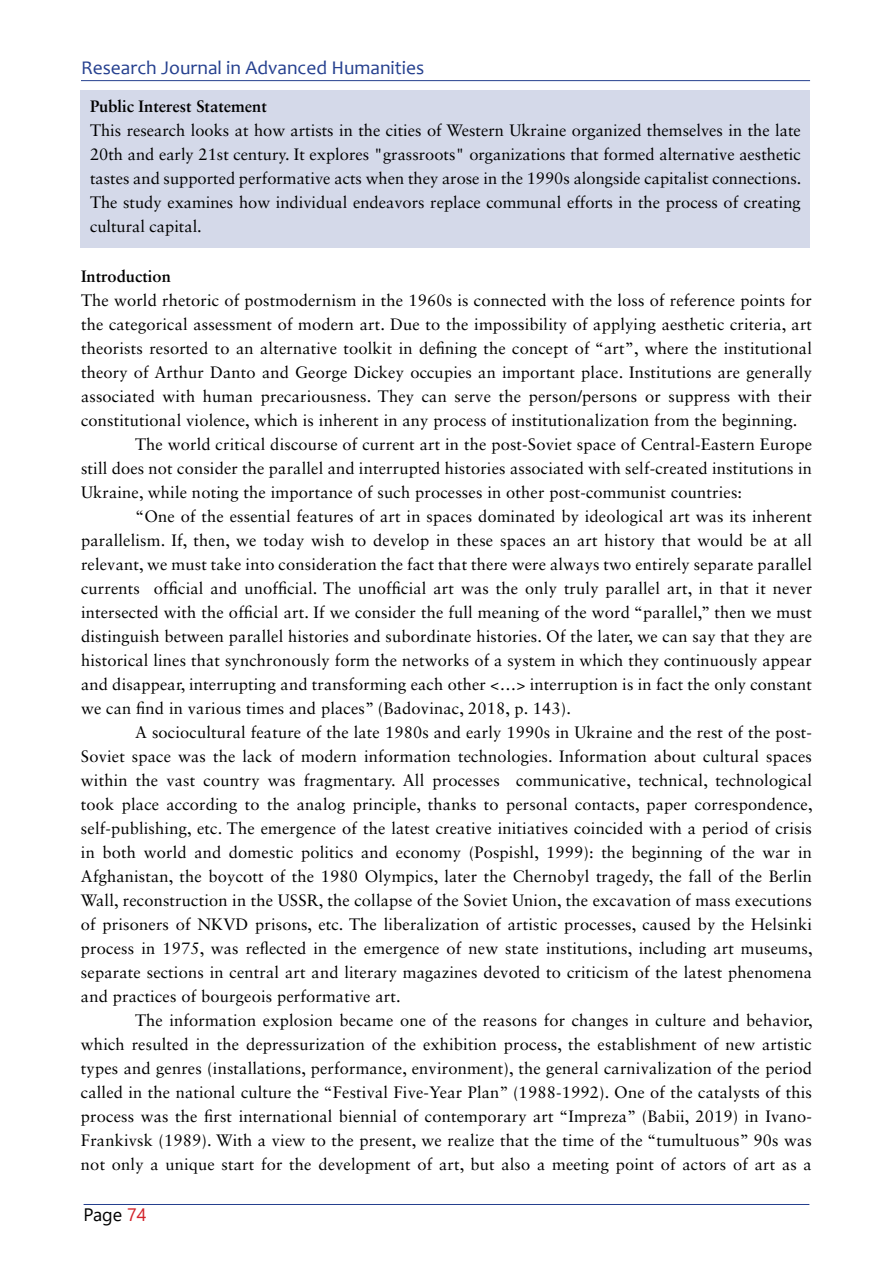
<style>
.page{position:relative;width:893px;height:1263px;background:#fff}
.page>*{position:absolute;margin:0;border:0;box-sizing:border-box;transform-origin:0 0}
.t1{font:19.5px "Candara";color:#25408f}
.t2{font:18px "Segoe UI";color:#000}
.t3{font:16.5px/24px "Sabon LT Std";letter-spacing:.01em;color:#000;text-align:justify}
.t4{font:700 16.5px "Sabon LT Std";color:#000}
.s1{color:#d2232a}
</style>
<div class="page">
<hr style="left:84px;top:1204px;width:725px;height:1px;background:#25408f">
<hr style="left:81px;top:80px;width:729px;height:1px;background:#25408f">
<div style="left:81px;top:90px;width:729px;height:157px;background:#d4d9e9"></div>
<p class="t1" style="left:81px;top:56px;width:345px">Research Journal in Advanced Humanities</p>
<p class="t4" style="left:90px;top:96px;width:178px">Public Interest Statement</p>
<p class="t3" style="left:90px;top:118px;width:713px">This research looks at how artists in the cities of Western Ukraine organized themselves in the late 20th and early 21st century. It explores "grassroots" organizations that formed alternative aesthetic tastes and supported performative acts when they arose in the 1990s alongside capitalist connections.<br>The study examines how individual endeavors replace communal efforts in the process of creating cultural capital.</p>
<p class="t4" style="left:81px;top:266px;width:91px">Introduction</p>
<p class="t3" style="left:81px;top:288px;width:732px">The world rhetoric of postmodernism in the 1960s is connected with the loss of reference points for</p>
<p class="t3" style="left:81px;top:312px;width:733px">the categorical assessment of modern art. Due to the impossibility of applying aesthetic criteria, art</p>
<p class="t3" style="left:81px;top:336px;width:732px">theorists resorted to an alternative toolkit in defining the concept of “art”, where the institutional</p>
<p class="t3" style="left:81px;top:360px;width:732px">theory of Arthur Danto and George Dickey occupies an important place. Institutions are generally</p>
<p class="t3" style="left:81px;top:384px;width:732px">associated with human precariousness. They can serve the person/persons or suppress with their</p>
<p class="t3" style="left:81px;top:408px;width:718px">constitutional violence, which is inherent in any process of institutionalization from the beginning.</p>
<p class="t3" style="left:135px;top:432px;width:678px">The world critical discourse of current art in the post-Soviet space of Central-Eastern Europe</p>
<p class="t3" style="left:81px;top:456px;width:732px">still does not consider the parallel and interrupted histories associated with self-created institutions in</p>
<p class="t3" style="left:81px;top:480px;width:663px">Ukraine, while noting the importance of such processes in other post-communist countries:</p>
<p class="t3" style="left:135px;top:504px;width:678px">“One of the essential features of art in spaces dominated by ideological art was its inherent</p>
<p class="t3" style="left:81px;top:528px;width:732px">parallelism. If, then, we today wish to develop in these spaces an art history that would be at all</p>
<p class="t3" style="left:81px;top:552px;width:732px">relevant, we must take into consideration the fact that there were always two entirely separate parallel</p>
<p class="t3" style="left:81px;top:576px;width:733px">currents official and unofficial. The unofficial art was the only truly parallel art, in that it never</p>
<p class="t3" style="left:81px;top:600px;width:732px">intersected with the official art. If we consider the full meaning of the word “parallel,” then we must</p>
<p class="t3" style="left:81px;top:624px;width:733px">distinguish between parallel histories and subordinate histories. Of the later, we can say that they are</p>
<p class="t3" style="left:81px;top:648px;width:732px">historical lines that synchronously form the networks of a system in which they continuously appear</p>
<p class="t3" style="left:81px;top:672px;width:732px">and disappear, interrupting and transforming each other &lt;…&gt; interruption is in fact the only constant</p>
<p class="t3" style="left:81px;top:696px;width:492px">we can find in various times and places” (Badovinac, 2018, p. 143).</p>
<p class="t3" style="left:135px;top:720px;width:679px">A sociocultural feature of the late 1980s and early 1990s in Ukraine and the rest of the post-</p>
<p class="t3" style="left:81px;top:744px;width:732px">Soviet space was the lack of modern information technologies. Information about cultural spaces</p>
<p class="t3" style="left:81px;top:768px;width:732px">within the vast country was fragmentary. All processes communicative, technical, technological</p>
<p class="t3" style="left:81px;top:792px;width:733px">took place according to the analog principle, thanks to personal contacts, paper correspondence,</p>
<p class="t3" style="left:81px;top:816px;width:732px">self-publishing, etc. The emergence of the latest creative initiatives coincided with a period of crisis</p>
<p class="t3" style="left:81px;top:840px;width:732px">in both world and domestic politics and economy (Pospishl, 1999): the beginning of the war in</p>
<p class="t3" style="left:81px;top:864px;width:732px">Afghanistan, the boycott of the 1980 Olympics, later the Chernobyl tragedy, the fall of the Berlin</p>
<p class="t3" style="left:81px;top:888px;width:732px">Wall, reconstruction in the USSR, the collapse of the Soviet Union, the excavation of mass executions</p>
<p class="t3" style="left:81px;top:912px;width:732px">of prisoners of NKVD prisons, etc. The liberalization of artistic processes, caused by the Helsinki</p>
<p class="t3" style="left:81px;top:936px;width:733px">process in 1975, was reflected in the emergence of new state institutions, including art museums,</p>
<p class="t3" style="left:81px;top:960px;width:732px">separate sections in central art and literary magazines devoted to criticism of the latest phenomena</p>
<p class="t3" style="left:81px;top:984px;width:321px">and practices of bourgeois performative art.</p>
<p class="t3" style="left:135px;top:1008px;width:679px">The information explosion became one of the reasons for changes in culture and behavior,</p>
<p class="t3" style="left:81px;top:1032px;width:732px">which resulted in the depressurization of the exhibition process, the establishment of new artistic</p>
<p class="t3" style="left:81px;top:1056px;width:732px">types and genres (installations, performance, environment), the general carnivalization of the period</p>
<p class="t3" style="left:81px;top:1080px;width:732px">called in the national culture the “Festival Five-Year Plan” (1988-1992). One of the catalysts of this</p>
<p class="t3" style="left:81px;top:1104px;width:732px">process was the first international biennial of contemporary art “Impreza” (Babii, 2019) in Ivano-</p>
<p class="t3" style="left:81px;top:1128px;width:732px">Frankivsk (1989). With a view to the present, we realize that the time of the “tumultuous” 90s was</p>
<p class="t3" style="left:81px;top:1152px;width:732px">not only a unique start for the development of art, but also a meeting point of actors of art as a</p>
<p class="t2" style="left:84px;top:1198px;width:64px">Page <span class="s1">74</span></p>
</div>
